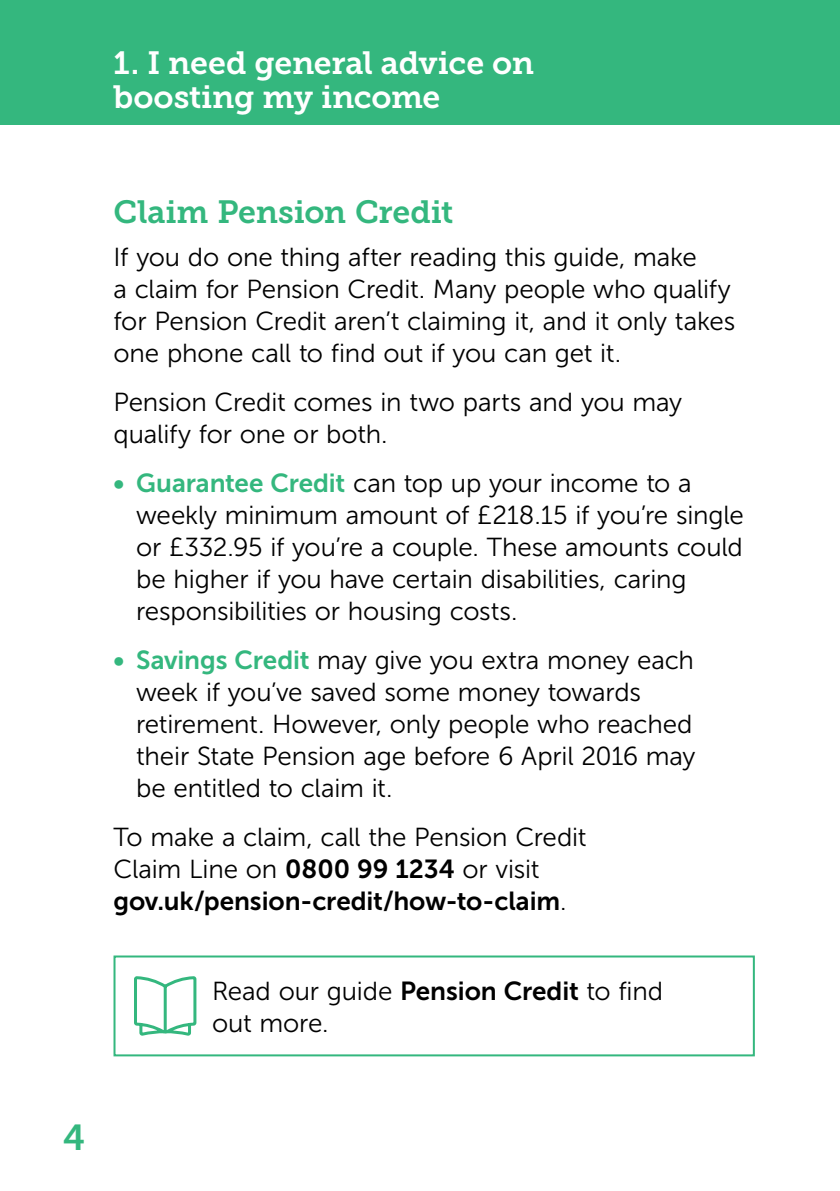
<style>
.page{position:relative;width:840px;height:1191px;background:#fff}
.page>*{position:absolute;margin:0;border:0;box-sizing:border-box;transform-origin:0 0}
.t1{font:36px "Museo Slab 700";color:#34b77e}
.t2{font:32px/34px "Museo Slab 700";letter-spacing:-.01em;color:#fff}
.t3{font:32px "Museo Slab 700";letter-spacing:-.005em;color:#34b77e}
.Body{font:26px/32px "Museo Sans 300";letter-spacing:-.005em;color:#000}
.s1{font-family:"Museo Sans 700";color:#34b77e}
.s2{font-family:"Museo Sans 700"}
</style>
<div class="page">
<div style="left:0;top:0;width:839px;height:125px;background:#34b77e"></div>
<svg style="left:134px;top:976px;width:63px;height:60px"></svg>
<div style="left:113px;top:955px;width:641px;height:101px;border:2px solid #34b77e"></div>
<p class="t2" style="left:113px;top:46px;width:422px">1. I need general advice on boosting my income</p>
<h3 class="t3" style="left:113px;top:193px;width:341px">Claim Pension Credit</h3>
<p class="Body" style="left:113px;top:241px;width:623px">If you do one thing after reading this guide, make<br>a claim for Pension Credit. Many people who qualify for Pension Credit aren’t claiming it, and it only takes one phone call to find out if you can get it.</p>
<p class="Body" style="left:113px;top:386px;width:570px">Pension Credit comes in two parts and you may qualify for one or both.</p>
<p class="Body" style="left:136px;top:467px;width:609px;text-indent:-23px"><span class="s1">• Guarantee Credit</span> can top up your income to a weekly minimum amount of £218.15 if you’re single or £332.95 if you’re a couple. These amounts could be higher if you have certain disabilities, caring responsibilities or housing costs.</p>
<p class="Body" style="left:136px;top:644px;width:560px;text-indent:-23px"><span class="s1">• Savings Credit</span> may give you extra money each week if you’ve saved some money towards retirement. However, only people who reached their State Pension age before 6 April 2016 may be entitled to claim it.</p>
<p class="Body" style="left:113px;top:821px;width:474px">To make a claim, call the Pension Credit<br>Claim Line on <span class="s2">0800 99 1234</span> or visit <span class="s2">gov.uk/pension-credit/how-to-claim</span>.</p>
<p class="Body" style="left:212px;top:975px;width:452px">Read our guide <span class="s2">Pension Credit</span> to find out more.</p>
<h1 class="t1" style="left:63px;top:1117px;width:24px">4</h1>
</div>
